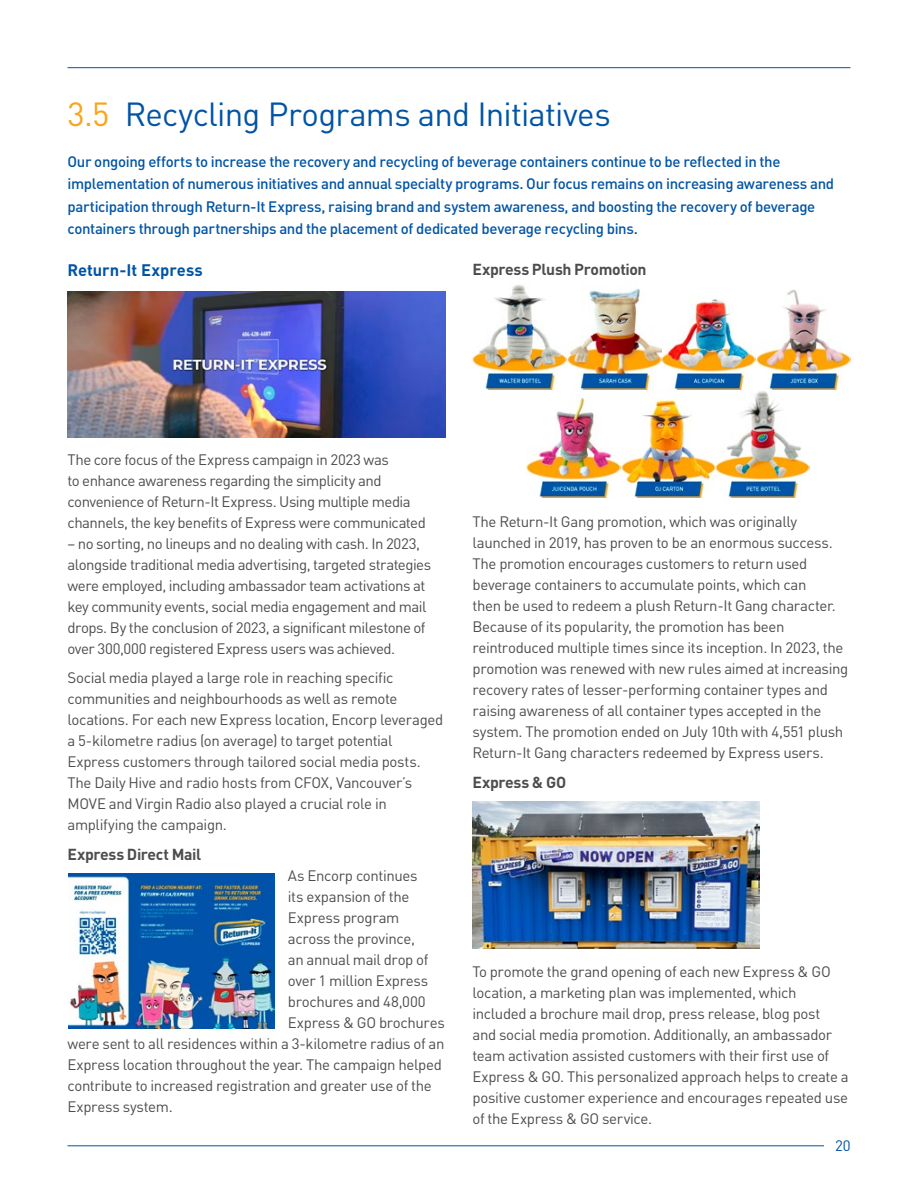
<style>
.page{position:relative;width:918px;height:1188px;background:#fff}
.page>*{position:absolute;margin:0;border:0;box-sizing:border-box;transform-origin:0 0}
.t1{font:33px "DIN Pro";letter-spacing:-.02em;color:#0054a6}
.t2{font:700 16.5px "DIN Pro";color:#0054a6}
.t3{font:700 15.75px "DIN Pro";letter-spacing:-.02em;color:#4d4d4f}
.t4{font:15px/21px "DIN Pro";letter-spacing:-.025em;color:#4d4d4f}
.t5{font:500 15px/22.5px "DIN Pro";letter-spacing:-.025em;color:#0054a6}
.t6{font:15px "DIN Pro";color:#0054a6}
.s1{color:#faa41a}
</style>
<div class="page">
<img style="left:68px;top:292px;width:377px;height:145px">
<img style="left:472px;top:801px;width:288px;height:147px">
<img style="left:69px;top:874px;width:205px;height:155px">
<img style="left:472px;top:285px;width:378px;height:105px">
<img style="left:526px;top:391px;width:284px;height:107px">
<hr style="left:68px;top:1145px;width:761px;height:1px;background:#0054a6">
<div style="left:824px;top:1140px;width:27px;height:12px;background:#fff"></div>
<hr style="left:68px;top:67px;width:782px;height:1px;background:#0054a6">
<h1 class="t1" style="left:68px;top:89px;width:545px"><span class="s1">3.5</span> Recycling Programs and Initiatives</h1>
<p class="t5" style="left:68px;top:148px;width:768px">Our ongoing efforts to increase the recovery and recycling of beverage containers continue to be reflected in the implementation of numerous initiatives and annual specialty programs. Our focus remains on increasing awareness and participation through Return-It Express, raising brand and system awareness, and boosting the recovery of beverage containers through partnerships and the placement of dedicated beverage recycling bins.</p>
<p class="t2" style="left:68px;top:256px;width:137px">Return-It Express</p>
<p class="t3" style="left:472px;top:256px;width:176px">Express Plush Promotion</p>
<p class="t4" style="left:68px;top:447px;width:360px">The core focus of the Express campaign in 2023 was<br>to enhance awareness regarding the simplicity and convenience of Return-It Express. Using multiple media channels, the key benefits of Express were communicated</p>
<p class="t4" style="left:68px;top:531px;width:365px">– no sorting, no lineups and no dealing with cash. In 2023, alongside traditional media advertising, targeted strategies were employed, including ambassador team activations at key community events, social media engagement and mail drops. By the conclusion of 2023, a significant milestone of over 300,000 registered Express users was achieved.</p>
<p class="t4" style="left:68px;top:666px;width:377px">Social media played a large role in reaching specific communities and neighbourhoods as well as remote locations. For each new Express location, Encorp leveraged a 5-kilometre radius (on average) to target potential Express customers through tailored social media posts.<br>The Daily Hive and radio hosts from CFOX, Vancouver’s MOVE and Virgin Radio also played a crucial role in amplifying the campaign.</p>
<p class="t3" style="left:68px;top:841px;width:135px">Express Direct Mail</p>
<p class="t4" style="left:288px;top:864px;width:131px">As Encorp continues</p>
<p class="t4" style="left:288px;top:885px;width:123px">its expansion of the</p>
<p class="t4" style="left:288px;top:906px;width:113px">Express program</p>
<p class="t4" style="left:288px;top:927px;width:129px">across the province,</p>
<p class="t4" style="left:288px;top:948px;width:142px">an annual mail drop of</p>
<p class="t4" style="left:288px;top:969px;width:142px">over 1 million Express</p>
<p class="t4" style="left:288px;top:990px;width:139px">brochures and 48,000</p>
<p class="t4" style="left:288px;top:1011px;width:159px">Express &amp; GO brochures</p>
<p class="t4" style="left:68px;top:1032px;width:379px">were sent to all residences within a 3-kilometre radius of an</p>
<p class="t4" style="left:68px;top:1053px;width:376px">Express location throughout the year. The campaign helped</p>
<p class="t4" style="left:68px;top:1074px;width:366px">contribute to increased registration and greater use of the</p>
<p class="t4" style="left:68px;top:1095px;width:107px">Express system.</p>
<p class="t4" style="left:472px;top:510px;width:377px">The Return-It Gang promotion, which was originally launched in 2019, has proven to be an enormous success.<br>The promotion encourages customers to return used beverage containers to accumulate points, which can<br>then be used to redeem a plush Return-It Gang character.<br>Because of its popularity, the promotion has been reintroduced multiple times since its inception. In 2023, the promotion was renewed with new rules aimed at increasing recovery rates of lesser-performing container types and raising awareness of all container types accepted in the system. The promotion ended on July 10th with 4,551 plush Return-It Gang characters redeemed by Express users.</p>
<p class="t3" style="left:472px;top:769px;width:95px">Express &amp; GO</p>
<p class="t4" style="left:472px;top:960px;width:378px">To promote the grand opening of each new Express &amp; GO location, a marketing plan was implemented, which included a brochure mail drop, press release, blog post<br>and social media promotion. Additionally, an ambassador team activation assisted customers with their first use of Express &amp; GO. This personalized approach helps to create a positive customer experience and encourages repeated use of the Express &amp; GO service.</p>
<p class="t6" style="left:835px;top:1134px;width:17px">20</p>
</div>
